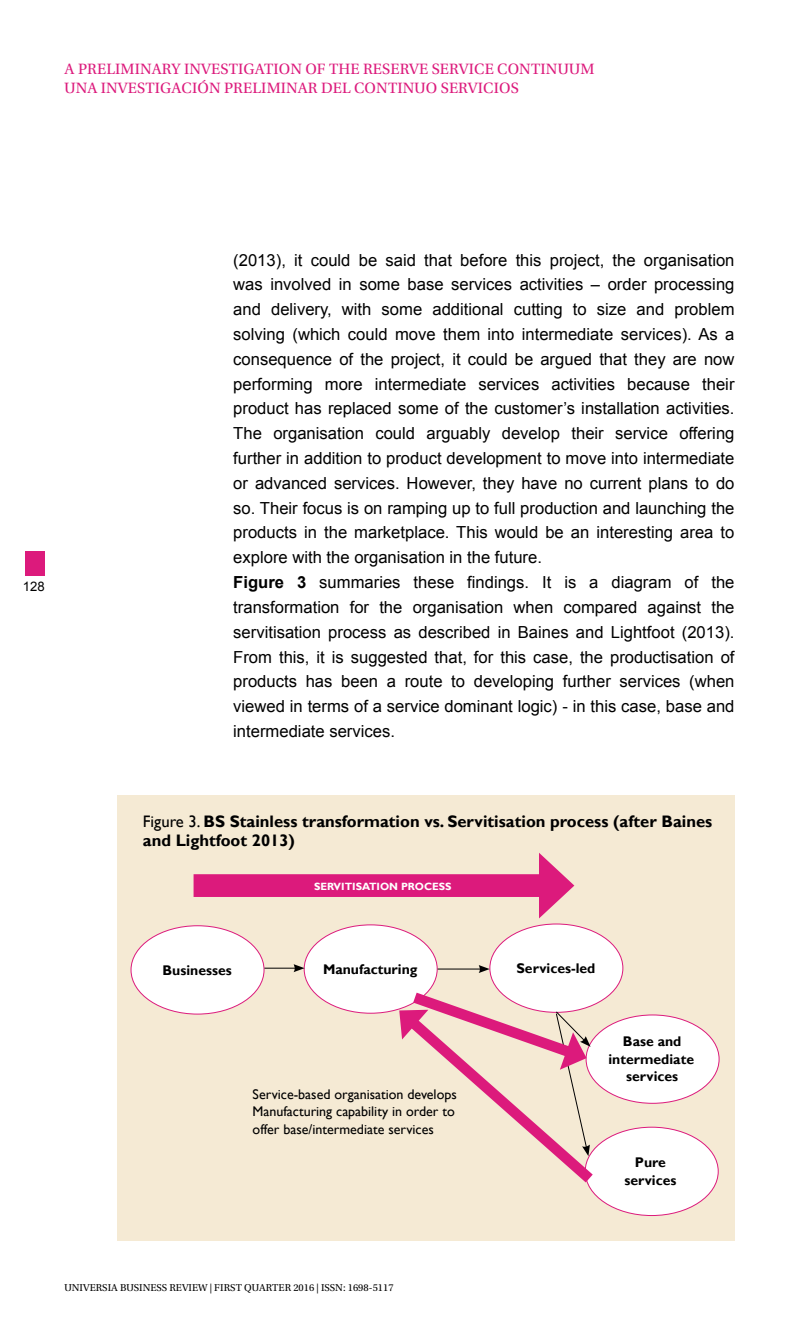
<style>
.page{position:relative;width:809px;height:1340px;background:#fff}
.page>*{position:absolute;margin:0;border:0;box-sizing:border-box;transform-origin:0 0}
.t1{font:16.62px/24.8px "Arial";color:#000}
.t2{font:700 16.62px/18.4px "Gill Sans";color:#000}
.t3{font:15.75px/18.9px "Utopia Std";letter-spacing:.01em;color:#dc1a7c}
.t4{font:14px/17.5px "Gill Sans";color:#000}
.t5{font:700 14px/17.5px "Gill Sans";color:#000;text-align:center}
.t6{font:13.12px "Arial";color:#000}
.t7{font:10.5px "Utopia Std";color:#000}
.t8{font:700 10.5px "Gill Sans";color:#fff}
.s1{font-weight:700}
.s2{font-weight:400}
</style>
<div class="page">
<div style="left:25px;top:551px;width:20px;height:24px;background:#dc1a7c"></div>
<div style="left:117px;top:794px;width:617px;height:446px;background:#f5ead4"></div>
<div style="left:131px;top:925px;width:133px;height:89px;background:#fff;border-radius:50%"></div>
<div style="left:304px;top:924px;width:133px;height:89px;background:#fff;border-radius:50%"></div>
<div style="left:490px;top:924px;width:133px;height:88px;background:#fff;border-radius:50%"></div>
<div style="left:586px;top:1014px;width:133px;height:89px;background:#fff;border-radius:50%"></div>
<div style="left:585px;top:1127px;width:133px;height:88px;background:#fff;border-radius:50%"></div>
<div style="left:193px;top:874px;width:359px;height:23px;background:#dc1a7c"></div>
<svg style="left:539px;top:853px;width:35px;height:65px"></svg>
<hr style="left:264px;top:967px;width:32px;height:1px;background:#000">
<svg style="left:293px;top:964px;width:11px;height:8px"></svg>
<hr style="left:437px;top:968px;width:44px;height:1px;background:#000">
<svg style="left:478px;top:965px;width:11px;height:8px"></svg>
<svg style="left:394px;top:984px;width:210px;height:209px"></svg>
<p class="t3" style="left:65px;top:59px;width:531px">A PRELIMINARY INVESTIGATION OF THE RESERVE SERVICE CONTINUUM<br>UNA INVESTIGACIÓN PRELIMINAR DEL CONTINUO SERVICIOS</p>
<p class="t6" style="left:23px;top:577px;width:23px">128</p>
<p class="t1" style="left:233px;top:247px;width:503px">(2013), it could be said that before this project, the organisation was involved in some base services activities – order processing and delivery, with some additional cutting to size and problem solving (which could move them into intermediate services). As a consequence of the project, it could be argued that they are now performing more intermediate services activities because their product has replaced some of the customer’s installation activities.<br>The organisation could arguably develop their service offering further in addition to product development to move into intermediate or advanced services. However, they have no current plans to do so. Their focus is on ramping up to full production and launching the products in the marketplace. This would be an interesting area to explore with the organisation in the future.<br><span class="s1">Figure 3</span> summaries these findings. It is a diagram of the transformation for the organisation when compared against the servitisation process as described in Baines and Lightfoot (2013).<br>From this, it is suggested that, for this case, the productisation of products has been a route to developing further services (when viewed in terms of a service dominant logic) - in this case, base and intermediate services.</p>
<p class="t2" style="left:143px;top:813px;width:571px"><span class="s2">Figure 3.</span> BS Stainless transformation vs. Servitisation process (after Baines and Lightfoot 2013)</p>
<p class="t8" style="left:314px;top:880px;width:139px">SERVITISATION PROCESS</p>
<p class="t5" style="left:162px;top:961px;width:71px">Businesses</p>
<p class="t5" style="left:323px;top:960px;width:96px">Manufacturing</p>
<p class="t5" style="left:516px;top:959px;width:80px">Services-led</p>
<p class="t4" style="left:253px;top:1085px;width:206px">Service-based organisation develops<br>Manufacturing capability in order to offer base/intermediate services</p>
<p class="t5" style="left:608px;top:1033px;width:87px">Base and intermediate services</p>
<p class="t5" style="left:624px;top:1154px;width:54px">Pure services</p>
<p class="t7" style="left:64px;top:1281px;width:330px">UNIVERSIA BUSINESS REVIEW | FIRST QUARTER 2016 | ISSN: 1698-5117</p>
</div>
